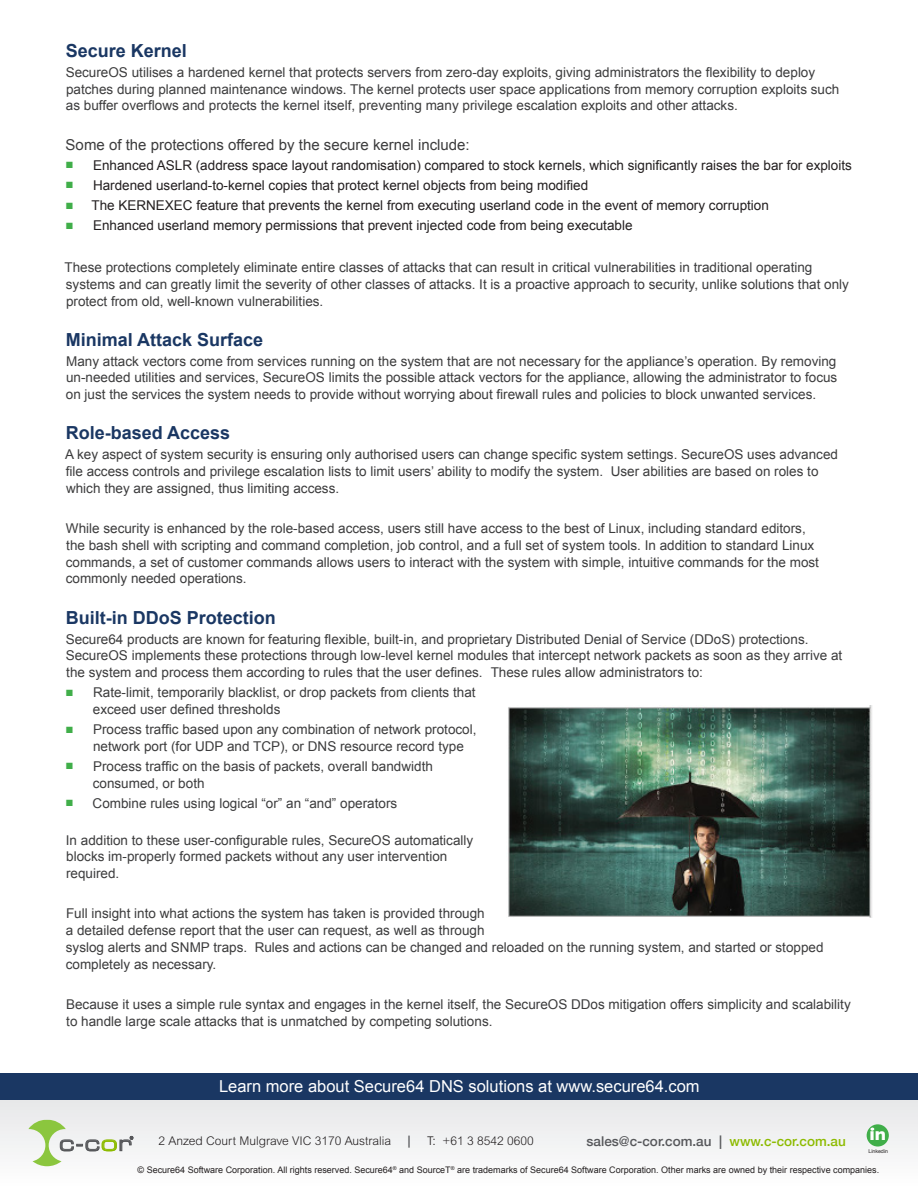
<style>
.page{position:relative;width:918px;height:1188px;background:#fff}
.page>*{position:absolute;margin:0;border:0;box-sizing:border-box;transform-origin:0 0}
.t1{font:20.85px "Eurostile LT Std Ex 2";color:#56575a}
.body{font:700 18px "Arial";color:#1a3763}
.t2{font:700 17.55px "Gill Sans";color:#fff}
.t3{font:16.5px "Arial";color:#fff}
.body-2{font:15px "Arial";color:#3c3c3d}
.body-3{font:13.5px/16.8px "Arial";color:#3c3c3d}
.t4{font:13.5px "Arial";color:#231f20}
.t5{font:500 13.5px "Helvetica Neue";color:#56575a}
.t6{font:300 12px "Arial";color:#231f20}
.t7{font:500 12px "Helvetica Neue";color:#56575a}
.t8{font:9px "Arial";color:#231f20}
.t9{font:5.25px "Helvetica Neue";color:#231f20}
.s1{font-weight:900;color:#40ae49}
.s2{color:#8dbb00}
</style>
<div class="page">
<img style="left:508px;top:705px;width:364px;height:212px">
<div style="left:0;top:1099px;width:918px;height:89px;background:#f2f3f4"></div>
<div style="left:0;top:1073px;width:918px;height:27px;background:#1a3763"></div>
<div style="left:867px;top:1124px;width:22px;height:23px;background:#40ae49;border-radius:50%"></div>
<svg style="left:28px;top:1120px;width:105px;height:46px"></svg>
<p class="body" style="left:66px;top:39px;width:123px">Secure Kernel</p>
<p class="body-3" style="left:66px;top:64px;width:775px">SecureOS utilises a hardened kernel that protects servers from zero-day exploits, giving administrators the flexibility to deploy patches during planned maintenance windows. The kernel protects user space applications from memory corruption exploits such as buffer overflows and protects the kernel itself, preventing many privilege escalation exploits and other attacks.</p>
<p class="body-2" style="left:66px;top:135px;width:406px">Some of the protections offered by the secure kernel include:</p>
<p class="t4" style="left:65px;top:156px;width:788px"><span class="s1">■</span> Enhanced ASLR (address space layout randomisation) compared to stock kernels, which significantly raises the bar for exploits</p>
<p class="t4" style="left:65px;top:176px;width:524px"><span class="s1">■</span> Hardened userland-to-kernel copies that protect kernel objects from being modified</p>
<p class="t4" style="left:65px;top:196px;width:705px"><span class="s1">■</span> The KERNEXEC feature that prevents the kernel from executing userland code in the event of memory corruption</p>
<p class="t4" style="left:65px;top:216px;width:569px"><span class="s1">■</span> Enhanced userland memory permissions that prevent injected code from being executable</p>
<p class="body-3" style="left:64px;top:259px;width:786px">These protections completely eliminate entire classes of attacks that can result in critical vulnerabilities in traditional operating systems and can greatly limit the severity of other classes of attacks. It is a proactive approach to security, unlike solutions that only protect from old, well-known vulnerabilities.</p>
<p class="body" style="left:66px;top:327px;width:199px">Minimal Attack Surface</p>
<p class="body-3" style="left:66px;top:353px;width:773px;text-align:justify">Many attack vectors come from services running on the system that are not necessary for the appliance’s operation. By removing un-needed utilities and services, SecureOS limits the possible attack vectors for the appliance, allowing the administrator to focus on just the services the system needs to provide without worrying about firewall rules and policies to block unwanted services.</p>
<p class="body" style="left:66px;top:421px;width:166px">Role-based Access</p>
<p class="body-3" style="left:65px;top:446px;width:774px">A key aspect of system security is ensuring only authorised users can change specific system settings. SecureOS uses advanced file access controls and privilege escalation lists to limit users’ ability to modify the system. User abilities are based on roles to which they are assigned, thus limiting access.</p>
<p class="body-3" style="left:66px;top:520px;width:755px">While security is enhanced by the role-based access, users still have access to the best of Linux, including standard editors, the bash shell with scripting and command completion, job control, and a full set of system tools. In addition to standard Linux commands, a set of customer commands allows users to interact with the system with simple, intuitive commands for the most commonly needed operations.</p>
<p class="body" style="left:66px;top:605px;width:212px">Built-in DDoS Protection</p>
<p class="body-3" style="left:66px;top:631px;width:778px">Secure64 products are known for featuring flexible, built-in, and proprietary Distributed Denial of Service (DDoS) protections.<br>SecureOS implements these protections through low-level kernel modules that intercept network packets as soon as they arrive at the system and process them according to rules that the user defines. These rules allow administrators to:</p>
<p class="body-3" style="left:93px;top:684px;width:384px;text-indent:-27px"><span class="s1">■</span> Rate-limit, temporarily blacklist, or drop packets from clients that exceed user defined thresholds</p>
<p class="body-3" style="left:93px;top:721px;width:385px;text-indent:-27px"><span class="s1">■</span> Process traffic based upon any combination of network protocol, network port (for UDP and TCP), or DNS resource record type</p>
<p class="body-3" style="left:93px;top:758px;width:342px;text-indent:-27px"><span class="s1">■</span> Process traffic on the basis of packets, overall bandwidth consumed, or both</p>
<p class="body-3" style="left:66px;top:795px;width:333px"><span class="s1">■</span> Combine rules using logical “or” an “and” operators</p>
<p class="body-3" style="left:66px;top:832px;width:409px">In addition to these user-configurable rules, SecureOS automatically blocks im-properly formed packets without any user intervention required.</p>
<p class="body-3" style="left:66px;top:905px;width:759px">Full insight into what actions the system has taken is provided through<br>a detailed defense report that the user can request, as well as through<br>syslog alerts and SNMP traps. Rules and actions can be changed and reloaded on the running system, and started or stopped completely as necessary.</p>
<p class="body-3" style="left:66px;top:996px;width:786px">Because it uses a simple rule syntax and engages in the kernel itself, the SecureOS DDos mitigation offers simplicity and scalability to handle large scale attacks that is unmatched by competing solutions.</p>
<p class="t3" style="left:219px;top:1075px;width:482px">Learn more about Secure64 DNS solutions at www.secure64.com</p>
<p class="t1" style="left:59px;top:1129px;width:74px">c-c<span class="s2">o</span>r</p>
<p class="t6" style="left:159px;top:1134px;width:234px">2 Anzed Court Mulgrave VIC 3170 Australia</p>
<p class="t7" style="left:408px;top:1131px;width:4px">|</p>
<p class="t6" style="left:427px;top:1134px;width:108px">T: +61 3 8542 0600</p>
<p class="t5" style="left:587px;top:1130px;width:261px">sales@c-cor.com.au | <span class="s2">www.c-cor.com.au</span></p>
<p class="t2" style="left:870px;top:1120px;width:18px">in</p>
<p class="t9" style="left:868px;top:1148px;width:21px">Linkedin</p>
<p class="t8" style="left:138px;top:1164px;width:743px">© Secure64 Software Corporation. All rights reserved. Secure64<sup>®</sup> and SourceT<sup>®</sup> are trademarks of Secure64 Software Corporation. Other marks are owned by their respective companies.</p>
</div>
